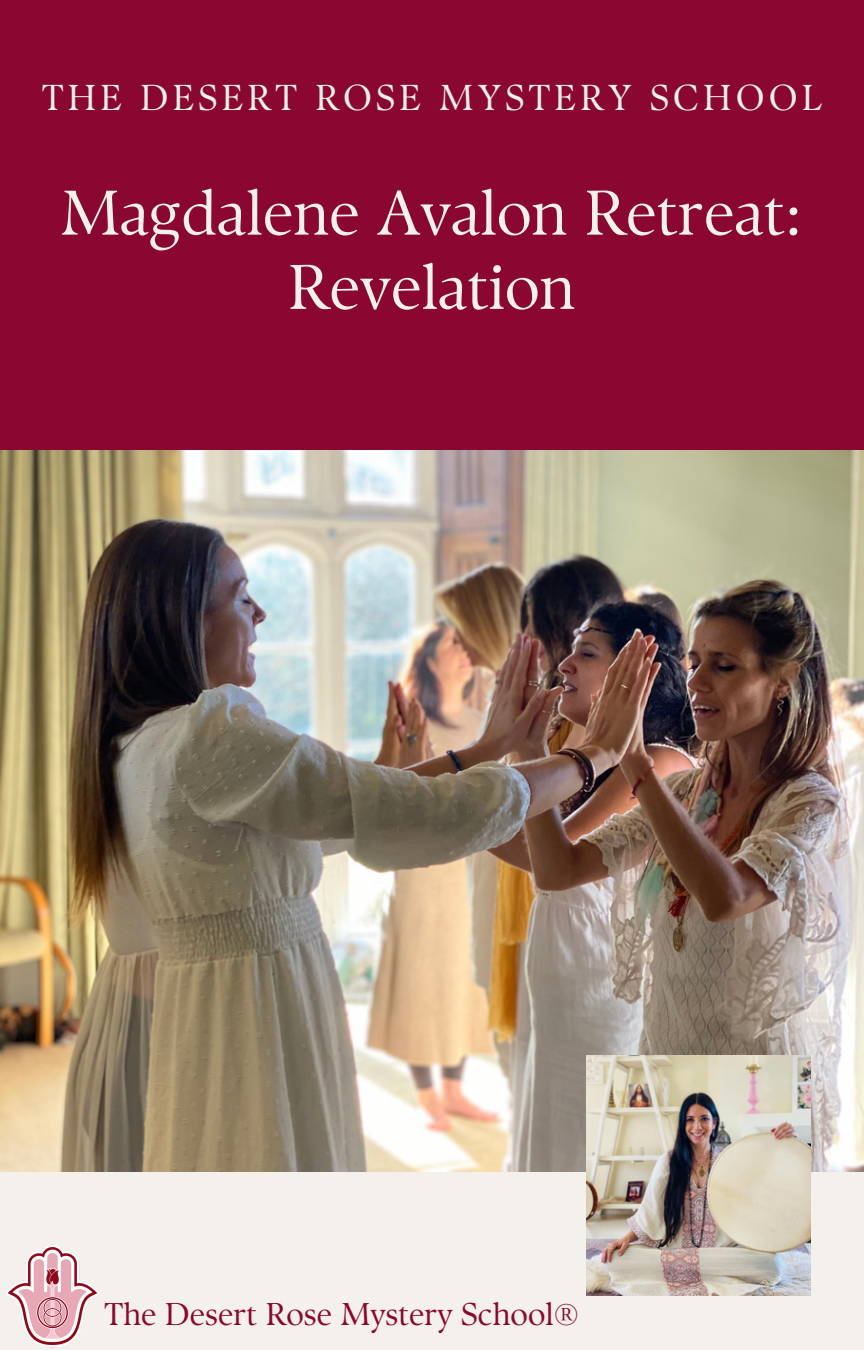
<style>
.page{position:relative;width:864px;height:1350px;background:#890730}
.page>*{position:absolute;margin:0;border:0;box-sizing:border-box;transform-origin:0 0}
.t1{font:63px "TY Serif D";color:#f4f0eb}
.t2{font:36px "TY Serif D";letter-spacing:.12em;color:#f4f0eb}
.t3{font:31.5px "TY Serif D";color:#890730}
</style>
<div class="page">
<div style="left:0;top:1151px;width:864px;height:199px;background:#f4f0eb"></div>
<img style="left:0;top:451px;width:864px;height:720px">
<img style="left:586px;top:1056px;width:224px;height:239px">
<img style="left:6px;top:1244px;width:93px;height:104px">
<p class="t2" style="left:42px;top:76px;width:781px">THE DESERT ROSE MYSTERY SCHOOL</p>
<p class="t1" style="left:61px;top:175px;width:744px">Magdalene Avalon Retreat:</p>
<p class="t1" style="left:288px;top:249px;width:289px">Revelation</p>
<p class="t3" style="left:105px;top:1295px;width:476px">The Desert Rose Mystery School®</p>
</div>
